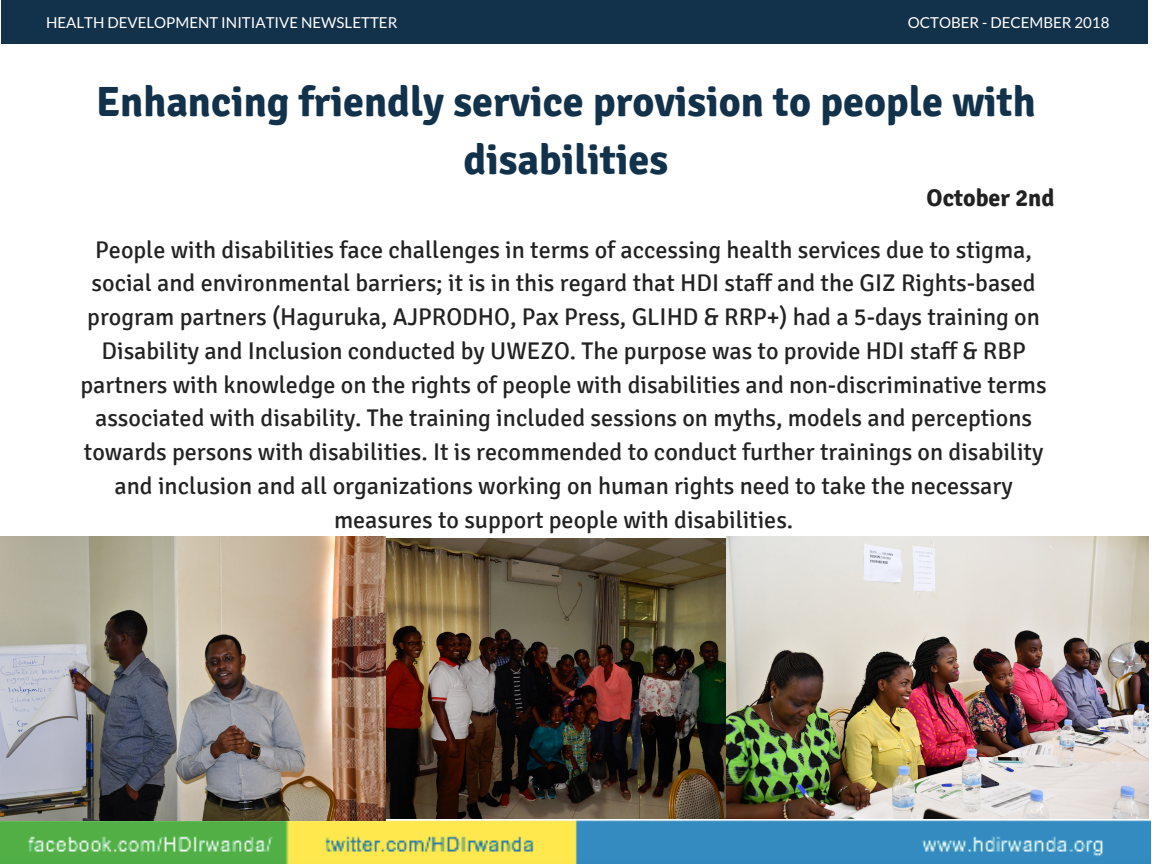
<style>
.page{position:relative;width:1152px;height:864px;background:#fff}
.page>*{position:absolute;margin:0;border:0;box-sizing:border-box;transform-origin:0 0}
.t1{font:700 42.3px/58.5px "Signika";color:#12314b;text-align:center}
.t2{font:24.15px/33.8px "Signika";color:#222;text-align:center}
.t3{font:700 24.15px "Signika";color:#222}
.t4{font:15.15px "Lato";color:#fff}
</style>
<div class="page">
<div style="left:1px;top:0;width:1146px;height:44px;background:#12314b"></div>
<img style="left:0;top:820px;width:1151px;height:44px">
<img style="left:386px;top:539px;width:341px;height:280px">
<img style="left:0;top:537px;width:386px;height:283px">
<img style="left:727px;top:537px;width:422px;height:282px">
<p class="t4" style="left:46px;top:13px;width:353px">HEALTH DEVELOPMENT INITIATIVE NEWSLETTER</p>
<p class="t4" style="left:908px;top:13px;width:203px">OCTOBER - DECEMBER 2018</p>
<h1 class="t1" style="left:96px;top:73px;width:941px">Enhancing friendly service provision to people with disabilities</h1>
<p class="t3" style="left:927px;top:183px;width:129px">October 2nd</p>
<p class="t2" style="left:81px;top:233px;width:968px">People with disabilities face challenges in terms of accessing health services due to stigma, social and environmental barriers; it is in this regard that HDI staff and the GIZ Rights-based program partners (Haguruka, AJPRODHO, Pax Press, GLIHD &amp; RRP+) had a 5-days training on Disability and Inclusion conducted by UWEZO. The purpose was to provide HDI staff &amp; RBP partners with knowledge on the rights of people with disabilities and non-discriminative terms associated with disability. The training included sessions on myths, models and perceptions towards persons with disabilities. It is recommended to conduct further trainings on disability and inclusion and all organizations working on human rights need to take the necessary measures to support people with disabilities.</p>
</div>
